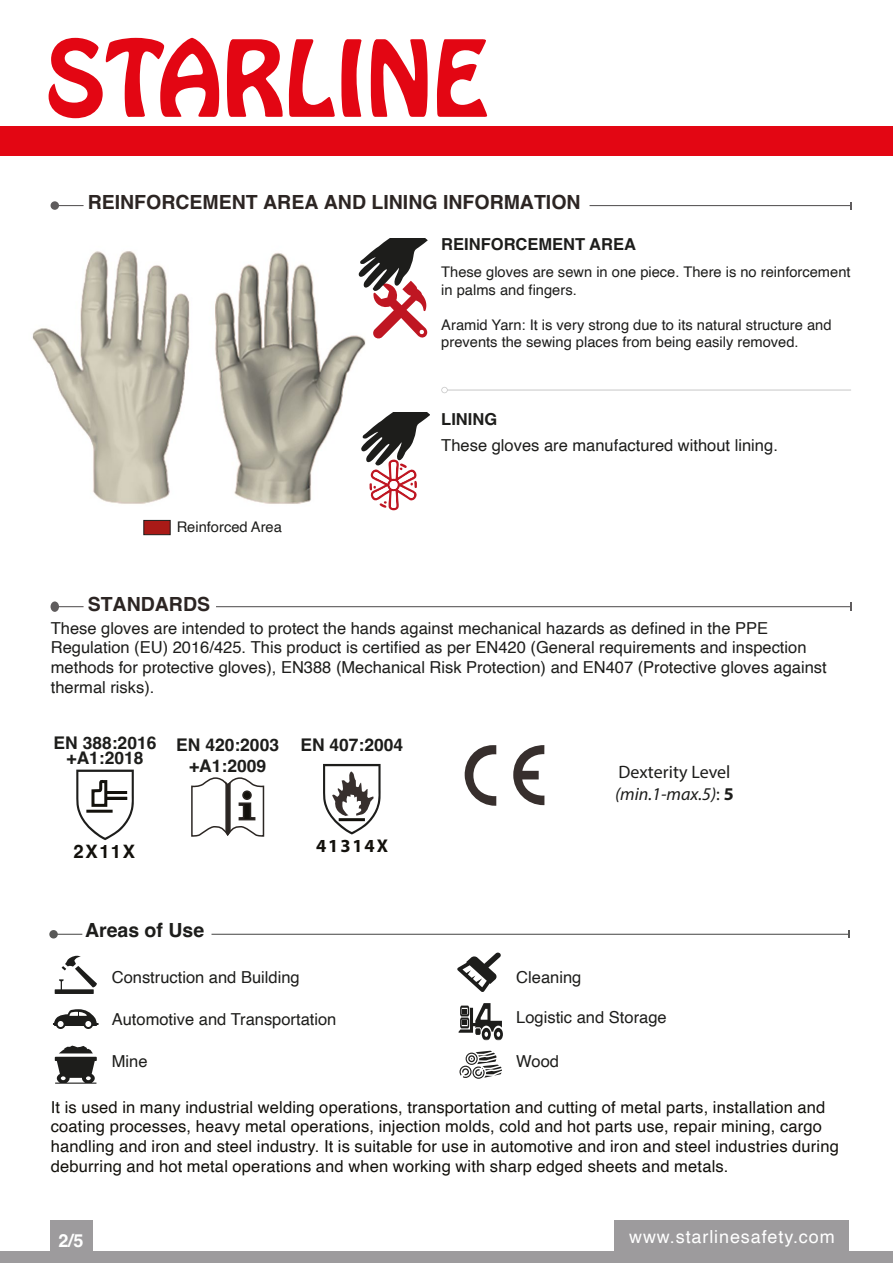
<style>
.page{position:relative;width:893px;height:1263px;background:#fff}
.page>*{position:absolute;margin:0;border:0;box-sizing:border-box;transform-origin:0 0}
.t1{font:700 19.5px "Helvetica";color:#2c2523}
.t2{font:700 19.5px "Helvetica";color:#1d1d1b}
.t3{font:700 18.45px "Myriad Pro";letter-spacing:.1em;color:#13110c}
.t4{font:700 18.45px "Helvetica";letter-spacing:.1em;color:#13110c}
.t5{font:18px/21.6px "Myriad Pro";color:#1d1d1b}
.t6{font:18px "Helvetica";letter-spacing:.05em;color:#fff}
.t7{font:700 18px "Helvetica";color:#fff}
.t8{font:700 17.4px/21px "Helvetica";color:#1d1d1b;text-align:center}
.t9{font:16.5px/19.8px "Helvetica";color:#1d1d1b}
.t10{font:16.5px/19.8px "Helvetica";letter-spacing:.01em;color:#12100b}
.t11{font:700 16.5px "Helvetica";color:#1d1d1b}
.t12{font:14.7px/17.5px "Helvetica";color:#1d1d1b}
.s1{font-style:italic}
.s2{font-weight:700}
</style>
<div class="page">
<div style="left:0;top:126px;width:893px;height:29px;background:#e30613"></div>
<svg style="left:49px;top:38px;width:170px;height:81px"></svg>
<svg style="left:227px;top:39px;width:108px;height:78px"></svg>
<svg style="left:341px;top:39px;width:20px;height:78px"></svg>
<svg style="left:371px;top:39px;width:57px;height:78px"></svg>
<svg style="left:437px;top:39px;width:50px;height:78px"></svg>
<div style="left:0;top:1251px;width:893px;height:12px;background:#9d9b9d"></div>
<div style="left:614px;top:1220px;width:234px;height:43px;background:#9d9b9d"></div>
<div style="left:50px;top:1220px;width:43px;height:43px;background:#9d9b9d"></div>
<svg style="left:464px;top:745px;width:32px;height:61px"></svg>
<svg style="left:513px;top:745px;width:31px;height:60px"></svg>
<img style="left:32px;top:251px;width:334px;height:253px">
<svg style="left:457px;top:952px;width:44px;height:40px"></svg>
<div style="left:143px;top:520px;width:28px;height:15px;background:#a91a17;border:1px solid #1d1d1b"></div>
<svg style="left:59px;top:606px;width:25px;height:1px"></svg>
<div style="left:51px;top:601px;width:8px;height:11px;background:#5f5c5d;border-radius:50%"></div>
<hr style="left:216px;top:606px;width:634px;height:1px;background:#5f5c5d">
<svg style="left:59px;top:205px;width:25px;height:1px"></svg>
<div style="left:51px;top:201px;width:8px;height:9px;background:#5f5c5d;border-radius:50%"></div>
<hr style="left:590px;top:205px;width:260px;height:1px;background:#5f5c5d">
<svg style="left:58px;top:934px;width:24px;height:1px"></svg>
<div style="left:49px;top:930px;width:9px;height:8px;background:#585857;border-radius:50%"></div>
<hr style="left:212px;top:934px;width:637px;height:1px;background:#585857">
<svg style="left:55px;top:1045px;width:42px;height:39px"></svg>
<svg style="left:459px;top:1051px;width:43px;height:28px"></svg>
<svg style="left:55px;top:956px;width:42px;height:38px"></svg>
<svg style="left:54px;top:1009px;width:43px;height:20px"></svg>
<svg style="left:459px;top:1003px;width:43px;height:38px"></svg>
<div style="left:457px;top:998px;width:47px;height:42px;border:1px solid #fff"></div>
<hr style="left:444px;top:390px;width:407px;height:1px;background:#c7c7c7">
<svg style="left:441px;top:387px;width:7px;height:6px"></svg>
<svg style="left:361px;top:413px;width:69px;height:98px"></svg>
<svg style="left:358px;top:238px;width:70px;height:101px"></svg>
<svg style="left:191px;top:777px;width:74px;height:60px"></svg>
<div style="left:243px;top:791px;width:8px;height:8px;background:#13110c;border-radius:50%"></div>
<div style="left:242px;top:790px;width:10px;height:10px;border:2px solid #2b2623;border-radius:50%"></div>
<svg style="left:323px;top:764px;width:58px;height:70px"></svg>
<svg style="left:76px;top:770px;width:58px;height:70px"></svg>
<p class="t1" style="left:88px;top:190px;width:494px">REINFORCEMENT AREA AND LINING INFORMATION</p>
<p class="t11" style="left:441px;top:235px;width:196px">REINFORCEMENT AREA</p>
<p class="t12" style="left:441px;top:263px;width:411px">These gloves are sewn in one piece. There is no reinforcement in palms and fingers.</p>
<p class="t12" style="left:441px;top:316px;width:392px">Aramid Yarn: It is very strong due to its natural structure and prevents the sewing places from being easily removed.</p>
<p class="t11" style="left:441px;top:409px;width:57px">LINING</p>
<p class="t12" style="left:177px;top:518px;width:107px">Reinforced Area</p>
<p class="t1" style="left:88px;top:592px;width:124px">STANDARDS</p>
<p class="t9" style="left:441px;top:436px;width:338px">These gloves are manufactured without lining.</p>
<p class="t9" style="left:51px;top:618px;width:777px">These gloves are intended to protect the hands against mechanical hazards as defined in the PPE Regulation (EU) 2016/425. This product is certified as per EN420 (General requirements and inspection methods for protective gloves), EN388 (Mechanical Risk Protection) and EN407 (Protective gloves against thermal risks).</p>
<p class="t8" style="left:54px;top:737px;width:104px;line-height:15px">EN 388:2016 +A1:2018</p>
<p class="t8" style="left:176px;top:737px;width:104px">EN 420:2003 +A1:2009</p>
<p class="t8" style="left:300px;top:737px;width:104px">EN 407:2004</p>
<p class="t4" style="left:73px;top:840px;width:63px">2X11X</p>
<p class="t3" style="left:316px;top:834px;width:73px">41314X</p>
<p class="t2" style="left:85px;top:919px;width:121px">Areas of Use</p>
<p class="t5" style="left:615px;top:761px;width:120px">Dexterity Level <span class="s1">(min.1-max.5)</span>: <span class="s2">5</span></p>
<p class="t9" style="left:112px;top:968px;width:190px">Construction and Building</p>
<p class="t9" style="left:516px;top:968px;width:67px">Cleaning</p>
<p class="t9" style="left:112px;top:1009px;width:226px">Automotive and Transportation</p>
<p class="t9" style="left:516px;top:1008px;width:152px">Logistic and Storage</p>
<p class="t9" style="left:112px;top:1052px;width:37px">Mine</p>
<p class="t9" style="left:516px;top:1052px;width:44px">Wood</p>
<p class="t10" style="left:51px;top:1097px;width:790px">It is used in many industrial welding operations, transportation and cutting of metal parts, installation and coating processes, heavy metal operations, injection molds, cold and hot parts use, repair mining, cargo handling and iron and steel industry. It is suitable for use in automotive and iron and steel industries during deburring and hot metal operations and when working with sharp edged sheets and metals.</p>
<p class="t7" style="left:59px;top:1230px;width:27px">2/5</p>
<p class="t6" style="left:629px;top:1223px;width:207px">www.starlinesafety.com</p>
</div>
